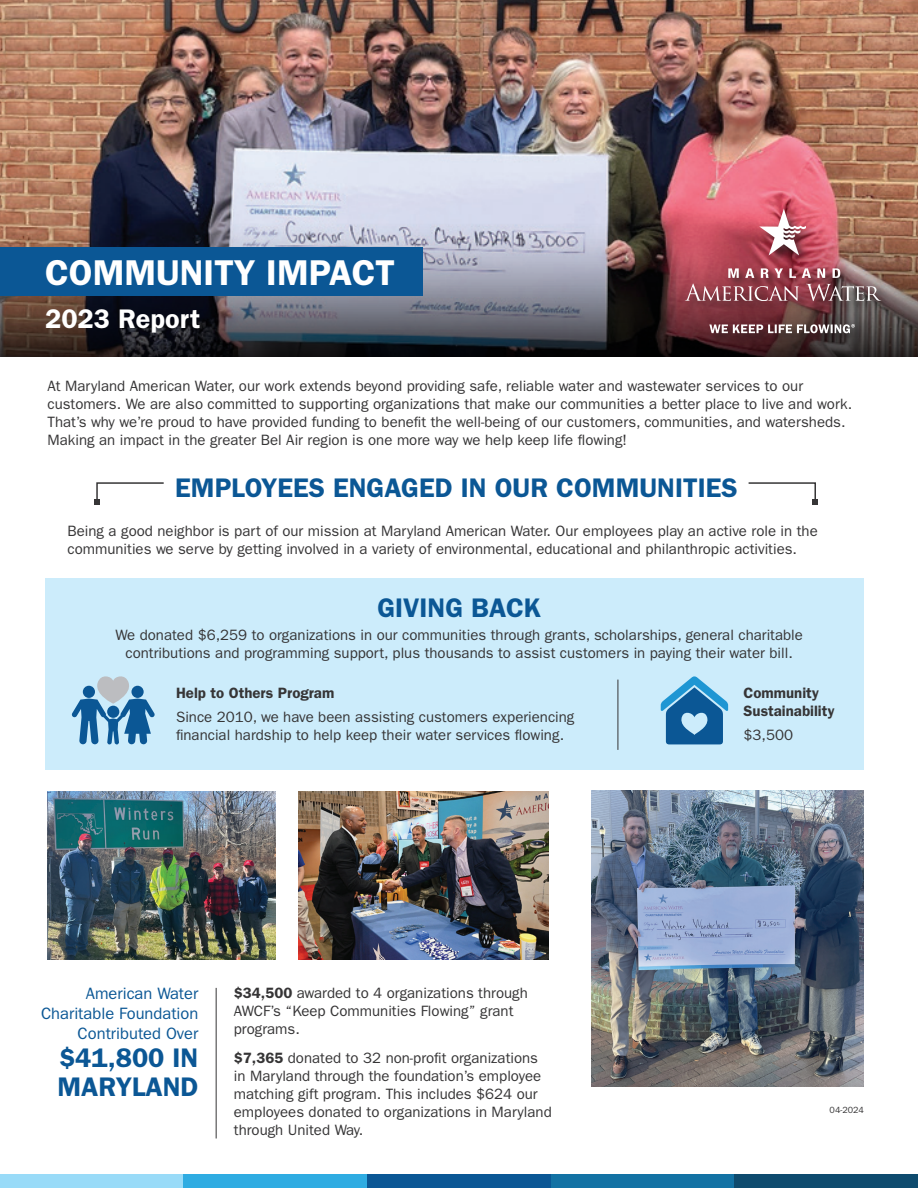
<style>
.page{position:relative;width:918px;height:1188px;background:#fff}
.page>*{position:absolute;margin:0;border:0;box-sizing:border-box;transform-origin:0 0}
.t1{font:600 36px "ITC Franklin Gothic Std";color:#fff}
.t2{font:600 27px/28.5px "ITC Franklin Gothic Std";color:#0b5795}
.t3{font:600 27px "ITC Franklin Gothic Std";color:#fff}
.t4{font:16.5px/19.8px "ITC Franklin Gothic Std";color:#0b5795;text-align:right}
.t5{font:15px/18px "ITC Franklin Gothic Std";color:#363536}
.t6{font:600 15px/18px "ITC Franklin Gothic Std";color:#363536}
.t7{font:9px "ITC Franklin Gothic Std";color:#363536}
.s1{font-weight:600}
</style>
<div class="page">
<img style="left:592px;top:791px;width:272px;height:295px">
<img style="left:0;top:0;width:918px;height:203px">
<img style="left:0;top:203px;width:918px;height:153px">
<svg style="left:94px;top:482px;width:70px;height:23px"></svg>
<svg style="left:748px;top:482px;width:70px;height:23px"></svg>
<div style="left:683px;top:207px;width:209px;height:139px;background:#231f20;opacity:.75"></div>
<svg style="left:685px;top:284px;width:114px;height:17px;background:#a3626b"></svg>
<svg style="left:806px;top:284px;width:75px;height:17px"></svg>
<svg style="left:728px;top:268px;width:11px;height:10px"></svg>
<svg style="left:745px;top:268px;width:9px;height:10px"></svg>
<svg style="left:761px;top:268px;width:22px;height:10px"></svg>
<svg style="left:789px;top:268px;width:7px;height:10px"></svg>
<svg style="left:802px;top:268px;width:9px;height:10px"></svg>
<svg style="left:817px;top:268px;width:8px;height:10px"></svg>
<svg style="left:833px;top:268px;width:7px;height:10px"></svg>
<svg style="left:759px;top:209px;width:47px;height:46px"></svg>
<svg style="left:709px;top:324px;width:146px;height:9px"></svg>
<div style="left:0;top:1175px;width:184px;height:13px;background:#99dbf8"></div>
<div style="left:184px;top:1175px;width:183px;height:13px;background:#2face2"></div>
<div style="left:367px;top:1175px;width:184px;height:13px;background:#0b5795"></div>
<div style="left:551px;top:1175px;width:183px;height:13px;background:#1372a4"></div>
<div style="left:734px;top:1175px;width:184px;height:13px;background:#0e4b6e"></div>
<div style="left:0;top:247px;width:422px;height:49px;background:#0b5795"></div>
<div style="left:45px;top:579px;width:819px;height:191px;background:#ccecfb"></div>
<svg style="left:71px;top:676px;width:84px;height:69px"></svg>
<hr style="left:618px;top:680px;width:1px;height:70px;background:#363536">
<svg style="left:661px;top:676px;width:67px;height:68px"></svg>
<img style="left:299px;top:791px;width:249px;height:169px">
<img style="left:48px;top:791px;width:227px;height:169px">
<hr style="left:216px;top:988px;width:1px;height:151px;background:#363536">
<h1 class="t1" style="left:45px;top:251px;width:351px">COMMUNITY IMPACT</h1>
<h2 class="t3" style="left:45px;top:303px;width:157px">2023 Report</h2>
<p class="t5" style="left:48px;top:377px;width:806px">At Maryland American Water, our work extends beyond providing safe, reliable water and wastewater services to our customers. We are also committed to supporting organizations that make our communities a better place to live and work.<br>That’s why we’re proud to have provided funding to benefit the well-being of our customers, communities, and watersheds.<br>Making an impact in the greater Bel Air region is one more way we help keep life flowing!</p>
<h2 class="t2" style="left:175px;top:473px;width:564px">EMPLOYEES ENGAGED IN OUR COMMUNITIES</h2>
<p class="t5" style="left:68px;top:522px;width:752px">Being a good neighbor is part of our mission at Maryland American Water. Our employees play an active role in the communities we serve by getting involved in a variety of environmental, educational and philanthropic activities.</p>
<h2 class="t2" style="left:377px;top:594px;width:165px">GIVING BACK</h2>
<p class="t5" style="left:115px;top:626px;width:689px;text-align:center">We donated $6,259 to organizations in our communities through grants, scholarships, general charitable contributions and programming support, plus thousands to assist customers in paying their water bill.</p>
<p class="t6" style="left:176px;top:684px;width:160px">Help to Others Program</p>
<p class="t5" style="left:176px;top:708px;width:400px">Since 2010, we have been assisting customers experiencing financial hardship to help keep their water services flowing.</p>
<p class="t6" style="left:744px;top:684px;width:93px">Community<br>Sustainability</p>
<p class="t5" style="left:744px;top:726px;width:51px">$3,500</p>
<p class="t4" style="left:41px;top:984px;width:159px">American Water<br>Charitable Foundation<br>Contributed Over</p>
<h2 class="t2" style="left:57px;top:1044px;width:142px">$41,800 IN<br>MARYLAND</h2>
<p class="t5" style="left:234px;top:984px;width:295px"><span class="s1">$34,500</span> awarded to 4 organizations through<br>AWCF’s “Keep Communities Flowing” grant programs.</p>
<p class="t5" style="left:234px;top:1049px;width:319px"><span class="s1">$7,365</span> donated to 32 non-profit organizations in Maryland through the foundation’s employee matching gift program. This includes $624 our employees donated to organizations in Maryland through United Way.</p>
<p class="t7" style="left:830px;top:1105px;width:36px">04-2024</p>
</div>
